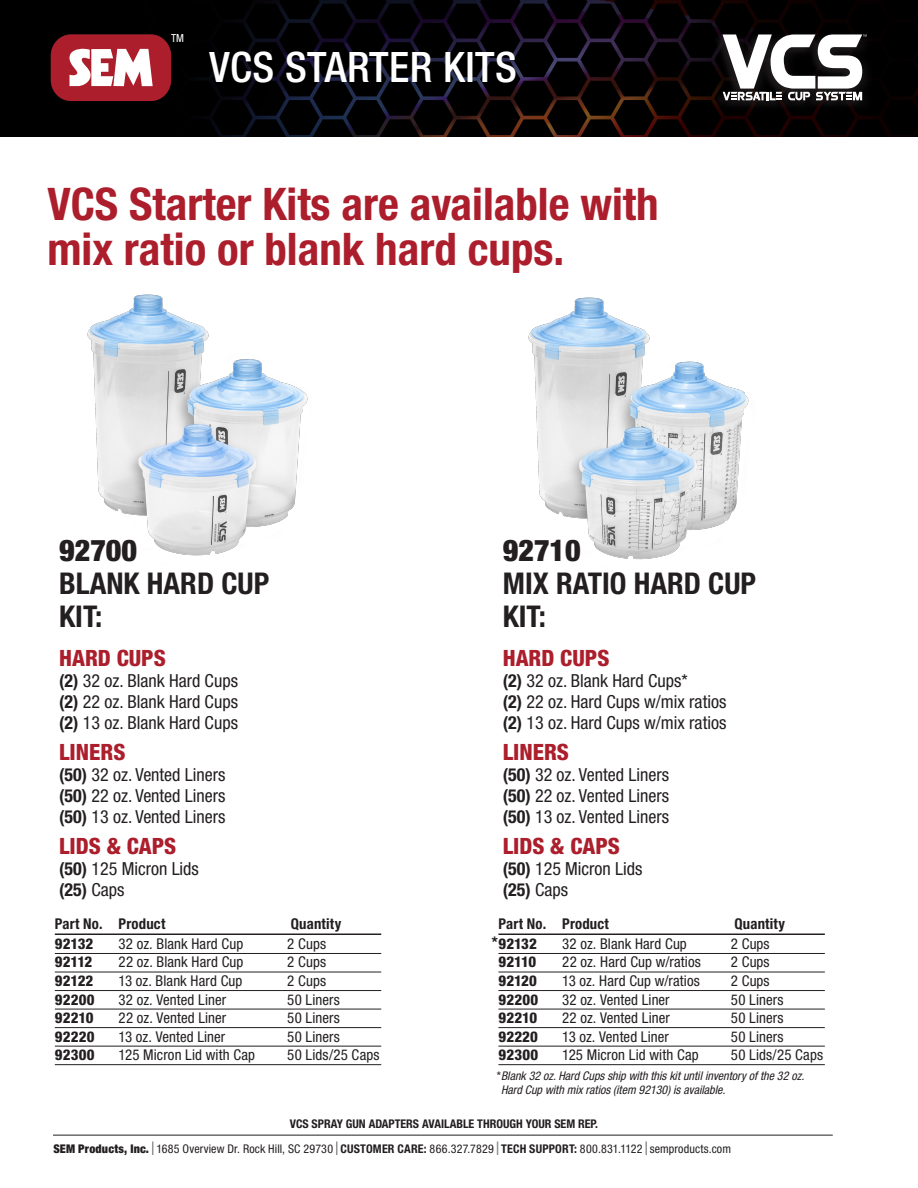
<style>
.page{position:relative;width:918px;height:1188px;background:#fff}
.page>*{position:absolute;margin:0;border:0;box-sizing:border-box;transform-origin:0 0}
.t1{font:700 condensed 45px/45px "Helvetica Neue LT Std";color:#ac1e2c}
.t2{font:500 condensed 42px "Helvetica Neue LT Std";letter-spacing:.01em;color:#fff}
.t3{font:700 condensed 30px/33px "Helvetica Neue LT Std";color:#231f20}
.t4{font:900 condensed 30px "Helvetica Neue LT Std";color:#231f20}
.t5{font:800 condensed 22.5px "Helvetica Neue LT Std";color:#ac1e2c}
.t6{font:condensed 18px/21px "Helvetica Neue LT Std";color:#231f20}
.t7{font:condensed 14.85px "Helvetica Neue LT Std";letter-spacing:.01em;color:#231f20}
.t8{font:800 condensed 14.85px "Helvetica Neue LT Std";letter-spacing:.015em;color:#231f20}
.t9{font:700 condensed 14.85px "Helvetica Neue LT Std";letter-spacing:.015em;color:#231f20}
.t10{font:condensed 12px "Helvetica Neue LT Std";letter-spacing:.015em;color:#231f20}
.t11{font:italic condensed 12px/14.4px "Helvetica Neue LT Std";color:#231f20}
.t12{font:700 condensed 12px "Helvetica Neue LT Std";color:#231f20}
.t13{font:condensed 11.1px "Helvetica Neue LT Std";color:#fff}
.s1{font-weight:700}
.s2{font-weight:700;font-stretch:normal;font-size:16.2px}
.s3{font-style:normal}
.s4{font-weight:900}
</style>
<div class="page">
<svg style="left:152px;top:1142px;width:1px;height:13px"></svg>
<svg style="left:336px;top:1142px;width:2px;height:13px"></svg>
<svg style="left:497px;top:1142px;width:1px;height:13px"></svg>
<svg style="left:645px;top:1142px;width:2px;height:13px"></svg>
<hr style="left:53px;top:1135px;width:780px;height:1px;background:#231f20">
<img style="left:0;top:0;width:918px;height:136px">
<div style="left:51px;top:34px;width:120px;height:67px;background:#ac1e2c;border-radius:21px"></div>
<svg style="left:69px;top:49px;width:84px;height:37px"></svg>
<div style="left:719px;top:29px;width:160px;height:85px;background:#000"></div>
<div style="left:713px;top:32px;width:150px;height:77px;background:#231f20;opacity:.77"></div>
<svg style="left:723px;top:34px;width:144px;height:66px"></svg>
<hr style="left:498px;top:934px;width:327px;height:1px;background:#231f20">
<hr style="left:498px;top:953px;width:327px;height:1px;background:#231f20">
<hr style="left:498px;top:972px;width:327px;height:1px;background:#231f20">
<hr style="left:498px;top:990px;width:327px;height:1px;background:#231f20">
<hr style="left:498px;top:1009px;width:327px;height:1px;background:#231f20">
<hr style="left:498px;top:1027px;width:327px;height:1px;background:#231f20">
<hr style="left:498px;top:1046px;width:327px;height:1px;background:#231f20">
<hr style="left:498px;top:1064px;width:327px;height:1px;background:#231f20">
<img style="left:528px;top:297px;width:221px;height:263px">
<img style="left:87px;top:294px;width:221px;height:262px">
<hr style="left:55px;top:934px;width:326px;height:1px;background:#231f20">
<hr style="left:55px;top:953px;width:326px;height:1px;background:#231f20">
<hr style="left:55px;top:972px;width:326px;height:1px;background:#231f20">
<hr style="left:55px;top:990px;width:326px;height:1px;background:#231f20">
<hr style="left:55px;top:1009px;width:326px;height:1px;background:#231f20">
<hr style="left:55px;top:1027px;width:326px;height:1px;background:#231f20">
<hr style="left:55px;top:1046px;width:326px;height:1px;background:#231f20">
<hr style="left:55px;top:1064px;width:326px;height:1px;background:#231f20">
<p class="t13" style="left:171px;top:32px;width:14px">TM</p>
<h2 class="t2" style="left:210px;top:42px;width:309px">VCS STARTER KITS</h2>
<h1 class="t1" style="left:47px;top:181px;width:613px">VCS Starter Kits are available with mix ratio or blank hard cups.</h1>
<h3 class="t4" style="left:59px;top:531px;width:79px">92700</h3>
<h3 class="t3" style="left:59px;top:566px;width:212px">BLANK HARD CUP<br>KIT:</h3>
<h3 class="t5" style="left:59px;top:644px;width:108px">HARD CUPS</h3>
<p class="t6" style="left:59px;top:670px;width:180px;text-align:justify"><span class="s1">(2)</span> 32 oz. Blank Hard Cups <span class="s1">(2)</span> 22 oz. Blank Hard Cups <span class="s1">(2)</span> 13 oz. Blank Hard Cups</p>
<h3 class="t5" style="left:59px;top:738px;width:68px">LINERS</h3>
<p class="t6" style="left:59px;top:764px;width:168px;text-align:justify"><span class="s1">(50)</span> 32 oz. Vented Liners <span class="s1">(50)</span> 22 oz. Vented Liners <span class="s1">(50)</span> 13 oz. Vented Liners</p>
<h3 class="t5" style="left:59px;top:832px;width:119px">LIDS &amp; CAPS</h3>
<p class="t6" style="left:59px;top:858px;width:141px"><span class="s1">(50)</span> 125 Micron Lids <span class="s1">(25)</span> Caps</p>
<p class="t9" style="left:55px;top:915px;width:112px">Part No. Product</p>
<p class="t9" style="left:291px;top:915px;width:52px">Quantity</p>
<p class="t8" style="left:55px;top:934px;width:40px">92132</p>
<p class="t7" style="left:119px;top:935px;width:126px">32 oz. Blank Hard Cup</p>
<p class="t7" style="left:287px;top:935px;width:40px">2 Cups</p>
<p class="t8" style="left:55px;top:953px;width:39px">92112</p>
<p class="t7" style="left:119px;top:954px;width:126px">22 oz. Blank Hard Cup</p>
<p class="t7" style="left:287px;top:954px;width:40px">2 Cups</p>
<p class="t8" style="left:55px;top:972px;width:40px">92122</p>
<p class="t7" style="left:119px;top:972px;width:125px">13 oz. Blank Hard Cup</p>
<p class="t7" style="left:287px;top:972px;width:40px">2 Cups</p>
<p class="t8" style="left:55px;top:990px;width:41px">92200</p>
<p class="t7" style="left:119px;top:991px;width:109px">32 oz. Vented Liner</p>
<p class="t7" style="left:287px;top:991px;width:54px">50 Liners</p>
<p class="t8" style="left:55px;top:1009px;width:40px">92210</p>
<p class="t7" style="left:119px;top:1009px;width:109px">22 oz. Vented Liner</p>
<p class="t7" style="left:287px;top:1009px;width:54px">50 Liners</p>
<p class="t8" style="left:55px;top:1027px;width:41px">92220</p>
<p class="t7" style="left:119px;top:1028px;width:108px">13 oz. Vented Liner</p>
<p class="t7" style="left:287px;top:1028px;width:54px">50 Liners</p>
<p class="t8" style="left:55px;top:1046px;width:41px">92300</p>
<p class="t7" style="left:119px;top:1046px;width:138px">125 Micron Lid with Cap</p>
<p class="t7" style="left:287px;top:1046px;width:94px">50 Lids/25 Caps</p>
<h3 class="t4" style="left:503px;top:531px;width:79px">92710</h3>
<h3 class="t3" style="left:503px;top:566px;width:255px">MIX RATIO HARD CUP<br>KIT:</h3>
<h3 class="t5" style="left:503px;top:644px;width:108px">HARD CUPS</h3>
<p class="t6" style="left:503px;top:670px;width:225px"><span class="s1">(2)</span> 32 oz. Blank Hard Cups*<br><span class="s1">(2)</span> 22 oz. Hard Cups w/mix ratios <span class="s1">(2)</span> 13 oz. Hard Cups w/mix ratios</p>
<h3 class="t5" style="left:503px;top:738px;width:68px">LINERS</h3>
<p class="t6" style="left:503px;top:764px;width:168px;text-align:justify"><span class="s1">(50)</span> 32 oz. Vented Liners <span class="s1">(50)</span> 22 oz. Vented Liners <span class="s1">(50)</span> 13 oz. Vented Liners</p>
<h3 class="t5" style="left:503px;top:832px;width:119px">LIDS &amp; CAPS</h3>
<p class="t6" style="left:503px;top:858px;width:141px"><span class="s1">(50)</span> 125 Micron Lids <span class="s1">(25)</span> Caps</p>
<p class="t9" style="left:498px;top:915px;width:112px">Part No. Product</p>
<p class="t9" style="left:735px;top:915px;width:52px">Quantity</p>
<p class="t8" style="left:491px;top:934px;width:47px"><span class="s2">*</span>92132</p>
<p class="t7" style="left:562px;top:935px;width:126px">32 oz. Blank Hard Cup</p>
<p class="t7" style="left:731px;top:935px;width:40px">2 Cups</p>
<p class="t8" style="left:498px;top:953px;width:39px">92110</p>
<p class="t7" style="left:562px;top:954px;width:140px">22 oz. Hard Cup w/ratios</p>
<p class="t7" style="left:731px;top:954px;width:40px">2 Cups</p>
<p class="t8" style="left:498px;top:972px;width:40px">92120</p>
<p class="t7" style="left:562px;top:972px;width:139px">13 oz. Hard Cup w/ratios</p>
<p class="t7" style="left:731px;top:972px;width:40px">2 Cups</p>
<p class="t8" style="left:498px;top:990px;width:41px">92200</p>
<p class="t7" style="left:562px;top:991px;width:109px">32 oz. Vented Liner</p>
<p class="t7" style="left:731px;top:991px;width:54px">50 Liners</p>
<p class="t8" style="left:498px;top:1009px;width:40px">92210</p>
<p class="t7" style="left:562px;top:1009px;width:109px">22 oz. Vented Liner</p>
<p class="t7" style="left:731px;top:1009px;width:54px">50 Liners</p>
<p class="t8" style="left:498px;top:1027px;width:41px">92220</p>
<p class="t7" style="left:562px;top:1028px;width:108px">13 oz. Vented Liner</p>
<p class="t7" style="left:731px;top:1028px;width:54px">50 Liners</p>
<p class="t8" style="left:498px;top:1046px;width:41px">92300</p>
<p class="t7" style="left:562px;top:1046px;width:138px">125 Micron Lid with Cap</p>
<p class="t7" style="left:731px;top:1046px;width:94px">50 Lids/25 Caps</p>
<p class="t11" style="left:501px;top:1068px;width:305px;text-indent:-4px"><span class="s3">*</span>Blank 32 oz. Hard Cups ship with this kit until inventory of the 32 oz.<br>Hard Cup with mix ratios (item 92130) is available.</p>
<p class="t12" style="left:290px;top:1116px;width:310px">VCS SPRAY GUN ADAPTERS AVAILABLE THROUGH YOUR SEM REP.</p>
<p class="t10" style="left:53px;top:1142px;width:679px"><span class="s4">SEM Products, Inc.</span> 1685 Overview Dr. Rock Hill, SC 29730 <span class="s1">CUSTOMER CARE:</span> 866.327.7829 <span class="s1">TECH SUPPORT:</span> 800.831.1122 semproducts.com</p>
</div>
